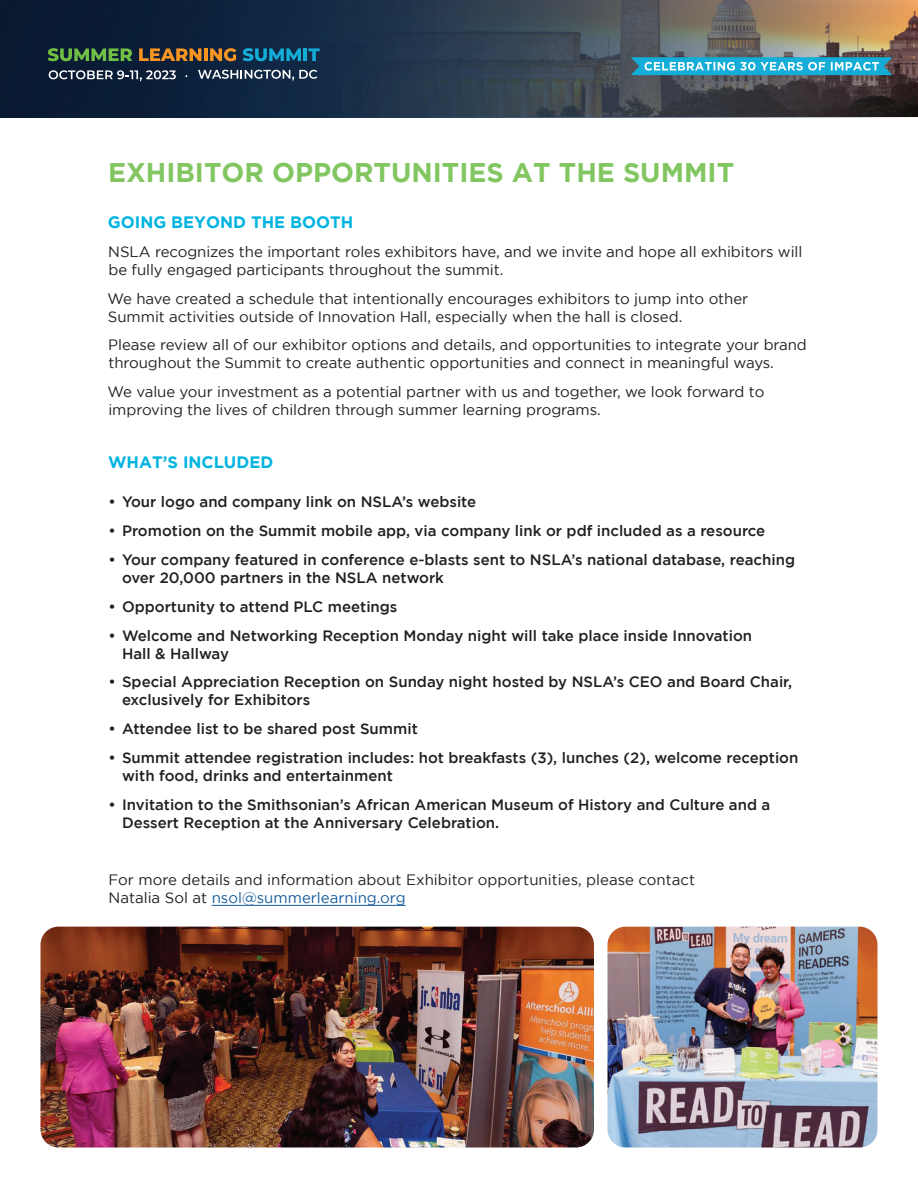
<style>
.page{position:relative;width:918px;height:1188px;background:#fff}
.page>*{position:absolute;margin:0;border:0;box-sizing:border-box;transform-origin:0 0}
.t1{font:700 27px "Gotham";color:#82c661}
.t2{font:700 16.5px "Gotham";color:#00b4e0}
.t3{font:500 15px/18px "Gotham";color:#231f20}
.t4{font:15px/18px "Gotham";letter-spacing:-.005em;color:#231f20}
.s1{color:#175d9e}
</style>
<div class="page">
<img style="left:0;top:0;width:911px;height:118px">
<img style="left:282px;top:0;width:636px;height:117px">
<svg style="left:631px;top:57px;width:261px;height:18px;background:#40b7d8"></svg>
<hr style="left:212px;top:905px;width:194px;height:1px;background:#175d9e">
<img style="left:40px;top:927px;width:554px;height:221px">
<img style="left:608px;top:927px;width:270px;height:221px">
<svg style="left:243px;top:48px;width:77px;height:13px"></svg>
<svg style="left:48px;top:48px;width:84px;height:13px"></svg>
<svg style="left:139px;top:48px;width:62px;height:13px"></svg>
<hr style="left:204px;top:48px;width:4px;height:13px;background:#f79422">
<svg style="left:210px;top:48px;width:26px;height:13px"></svg>
<svg style="left:49px;top:70px;width:127px;height:11px"></svg>
<svg style="left:198px;top:70px;width:119px;height:11px"></svg>
<h1 class="t1" style="left:108px;top:157px;width:628px">EXHIBITOR OPPORTUNITIES AT THE SUMMIT</h1>
<p class="t2" style="left:108px;top:213px;width:247px">GOING BEYOND THE BOOTH</p>
<p class="t4" style="left:108px;top:242px;width:696px">NSLA recognizes the important roles exhibitors have, and we invite and hope all exhibitors will be fully engaged participants throughout the summit.</p>
<p class="t4" style="left:108px;top:289px;width:642px">We have created a schedule that intentionally encourages exhibitors to jump into other<br>Summit activities outside of Innovation Hall, especially when the hall is closed.</p>
<p class="t4" style="left:108px;top:336px;width:700px">Please review all of our exhibitor options and details, and opportunities to integrate your brand throughout the Summit to create authentic opportunities and connect in meaningful ways.</p>
<p class="t4" style="left:108px;top:383px;width:658px">We value your investment as a potential partner with us and together, we look forward to improving the lives of children through summer learning programs.</p>
<p class="t2" style="left:108px;top:452px;width:167px">WHAT’S INCLUDED</p>
<p class="t3" style="left:109px;top:493px;width:369px">• Your logo and company link on NSLA’s website</p>
<p class="t3" style="left:109px;top:522px;width:658px">• Promotion on the Summit mobile app, via company link or pdf included as a resource</p>
<p class="t3" style="left:122px;top:550px;width:675px;text-indent:-14px">• Your company featured in conference e-blasts sent to NSLA’s national database, reaching over 20,000 partners in the NSLA network</p>
<p class="t3" style="left:109px;top:597px;width:290px">• Opportunity to attend PLC meetings</p>
<p class="t3" style="left:122px;top:626px;width:632px;text-indent:-14px">• Welcome and Networking Reception Monday night will take place inside Innovation<br>Hall &amp; Hallway</p>
<p class="t3" style="left:122px;top:673px;width:672px;text-indent:-14px">• Special Appreciation Reception on Sunday night hosted by NSLA’s CEO and Board Chair, exclusively for Exhibitors</p>
<p class="t3" style="left:109px;top:720px;width:311px">• Attendee list to be shared post Summit</p>
<p class="t3" style="left:122px;top:748px;width:678px;text-indent:-14px">• Summit attendee registration includes: hot breakfasts (3), lunches (2), welcome reception with food, drinks and entertainment</p>
<p class="t3" style="left:122px;top:795px;width:650px;text-indent:-14px">• Invitation to the Smithsonian’s African American Museum of History and Culture and a<br>Dessert Reception at the Anniversary Celebration.</p>
<p class="t4" style="left:109px;top:871px;width:588px">For more details and information about Exhibitor opportunities, please contact<br>Natalia Sol at <span class="s1">nsol@summerlearning.org</span></p>
</div>
